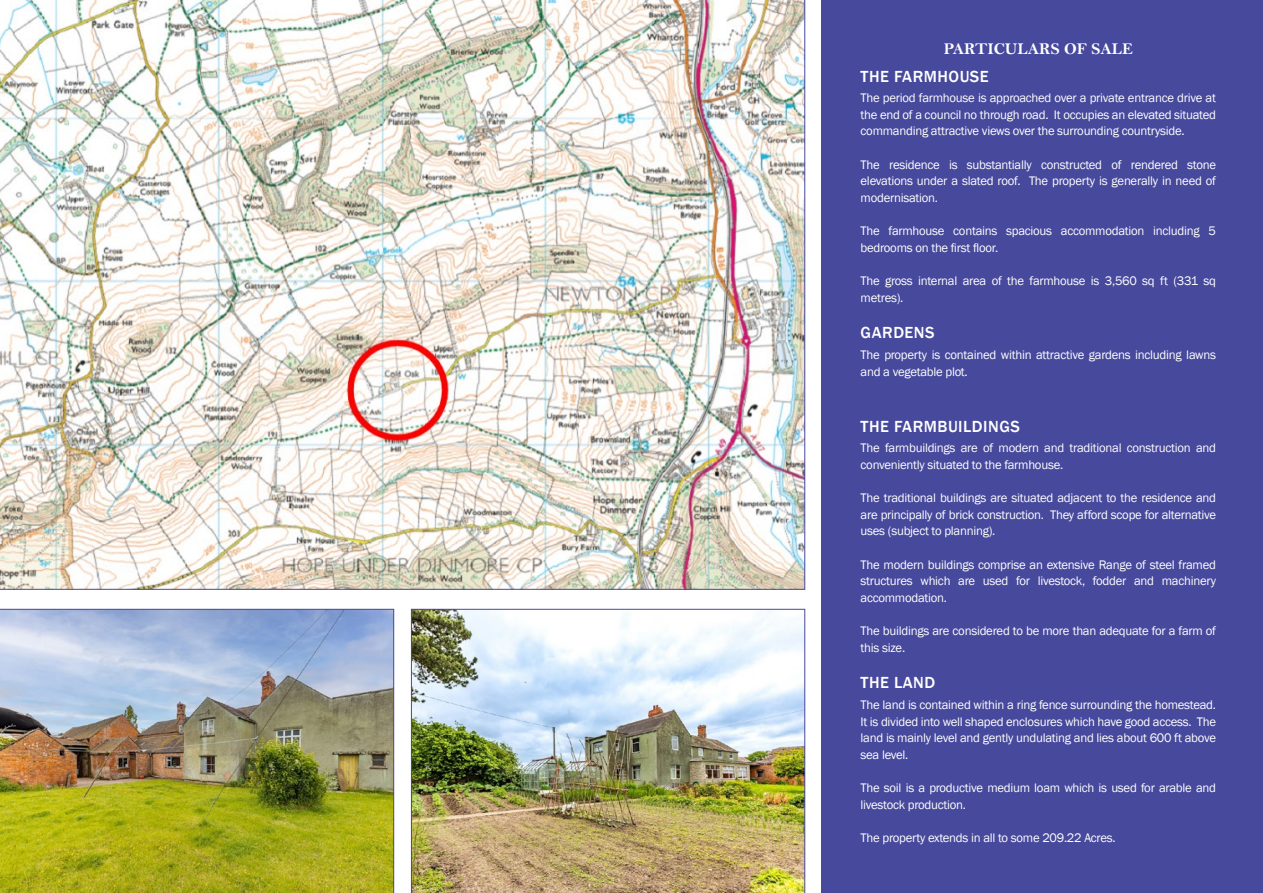
<style>
.page{position:relative;width:1263px;height:893px;background:#fff}
.page>*{position:absolute;margin:0;border:0;box-sizing:border-box;transform-origin:0 0}
.t1{font:500 16.5px "Franklin Gothic";letter-spacing:.03em;color:#fff}
.t2{font:16.5px "Bell MT Bold";color:#fff}
.t3{font:12.75px/16.5px "Franklin Gothic";letter-spacing:-.02em;color:#fff}
</style>
<div class="page">
<div style="left:821px;top:0;width:442px;height:893px;background:#47499c"></div>
<img style="left:0;top:0;width:805px;height:590px">
<img style="left:0;top:609px;width:394px;height:284px">
<img style="left:411px;top:609px;width:394px;height:284px">
<p class="t2" style="left:944px;top:38px;width:191px">PARTICULARS OF SALE</p>
<p class="t1" style="left:860px;top:66px;width:130px">THE FARMHOUSE</p>
<p class="t3" style="left:861px;top:90px;width:357px;text-align:justify">The period farmhouse is approached over a private entrance drive at the end of a council no through road. It occupies an elevated situated commanding attractive views over the surrounding countryside.</p>
<p class="t3" style="left:861px;top:157px;width:357px;text-align:justify">The residence is substantially constructed of rendered stone elevations under a slated roof. The property is generally in need of modernisation.</p>
<p class="t3" style="left:861px;top:223px;width:357px">The farmhouse contains spacious accommodation including 5 bedrooms on the first floor.</p>
<p class="t3" style="left:861px;top:273px;width:357px">The gross internal area of the farmhouse is 3,560 sq ft (331 sq metres).</p>
<p class="t1" style="left:861px;top:323px;width:76px">GARDENS</p>
<p class="t3" style="left:861px;top:347px;width:357px">The property is contained within attractive gardens including lawns and a vegetable plot.</p>
<p class="t1" style="left:861px;top:416px;width:161px">THE FARMBUILDINGS</p>
<p class="t3" style="left:861px;top:440px;width:357px">The farmbuildings are of modern and traditional construction and conveniently situated to the farmhouse.</p>
<p class="t3" style="left:861px;top:490px;width:357px;text-align:justify">The traditional buildings are situated adjacent to the residence and are principally of brick construction. They afford scope for alternative uses (subject to planning).</p>
<p class="t3" style="left:861px;top:557px;width:357px;text-align:justify">The modern buildings comprise an extensive Range of steel framed structures which are used for livestock, fodder and machinery accommodation.</p>
<p class="t3" style="left:861px;top:623px;width:357px">The buildings are considered to be more than adequate for a farm of this size.</p>
<p class="t1" style="left:861px;top:673px;width:76px">THE LAND</p>
<p class="t3" style="left:861px;top:697px;width:357px;text-align:justify">The land is contained within a ring fence surrounding the homestead.<br>It is divided into well shaped enclosures which have good access. The land is mainly level and gently undulating and lies about 600 ft above sea level.</p>
<p class="t3" style="left:861px;top:780px;width:357px">The soil is a productive medium loam which is used for arable and livestock production.</p>
<p class="t3" style="left:861px;top:830px;width:257px">The property extends in all to some 209.22 Acres.</p>
</div>
